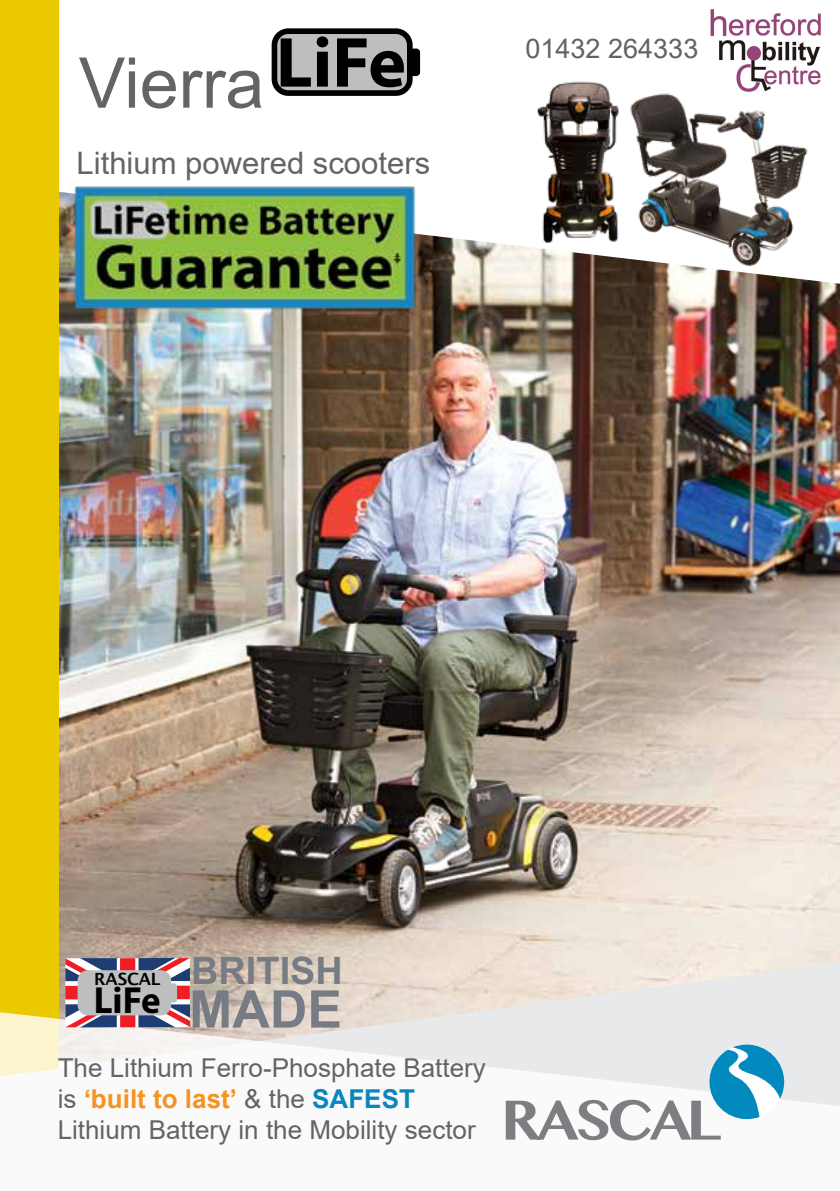
<style>
.page{position:relative;width:840px;height:1191px;background:#fff}
.page>*{position:absolute;margin:0;border:0;box-sizing:border-box;transform-origin:0 0}
.t1{font:70px "Arial";color:#636466}
.t2{font:700 52px "Arial";color:#777c84}
.t3{font:700 37.8px "Arial";color:#777c84}
.t4{font:700 37.8px "Myriad Pro";color:#000}
.t5{font:31px "Arial";color:#636466}
.t6{font:27px "Arial";color:#626366}
.t7{font:26px/31.2px "Arial";color:#636466}
.t8{font:600 16.8px "Lucida Sans";letter-spacing:-.015em;color:#000}
.s1{font-weight:700;color:#f79221}
.s2{font-weight:700;color:#0b85bd}
</style>
<div class="page">
<img style="left:58px;top:284px;width:781px;height:678px">
<svg style="left:58px;top:0;width:781px;height:284px"></svg>
<img style="left:623px;top:82px;width:199px;height:190px">
<div style="left:0;top:0;width:58px;height:1191px;background:#ebc900"></div>
<svg style="left:58px;top:962px;width:781px;height:48px;background:#e5dcd2"></svg>
<svg style="left:0;top:1010px;width:839px;height:181px"></svg>
<svg style="left:505px;top:1044px;width:278px;height:96px"></svg>
<svg style="left:65px;top:958px;width:73px;height:69px"></svg>
<div style="left:65px;top:985px;width:125px;height:14px;background:#ed1f24"></div>
<div style="left:120px;top:958px;width:15px;height:69px;background:#ed1f24"></div>
<svg style="left:65px;top:958px;width:52px;height:23px"></svg>
<svg style="left:65px;top:1004px;width:52px;height:23px"></svg>
<svg style="left:138px;top:958px;width:52px;height:69px"></svg>
<div style="left:79px;top:971px;width:91px;height:43px;background:#bcbec0;border-radius:9px"></div>
<div style="left:78px;top:970px;width:93px;height:45px;border:2px solid #bcbec0;border-radius:9px"></div>
<svg style="left:412px;top:47px;width:9px;height:31px"></svg>
<div style="left:274px;top:31px;width:135px;height:62px;background:#bcbec0;border-radius:14px"></div>
<div style="left:271px;top:28px;width:141px;height:68px;border:6px solid #000;border-radius:14px"></div>
<img style="left:58px;top:168px;width:379px;height:160px">
<img style="left:516px;top:73px;width:128px;height:188px">
<img style="left:708px;top:9px;width:111px;height:82px">
<h1 class="t1" style="left:79px;top:35px;width:328px">Vierra <sup>LiFe</sup></h1>
<p class="t6" style="left:525px;top:30px;width:174px">01432 264333</p>
<p class="t5" style="left:77px;top:142px;width:355px">Lithium powered scooters</p>
<p class="t8" style="left:94px;top:969px;width:68px">RASCAL</p>
<h3 class="t4" style="left:94px;top:975px;width:68px">LiFe</h3>
<h3 class="t3" style="left:191px;top:944px;width:153px">BRITISH</h3>
<h2 class="t2" style="left:189px;top:972px;width:154px">MADE</h2>
<p class="t7" style="left:58px;top:1051px;width:429px">The Lithium Ferro-Phosphate Battery is <span class="s1">‘built to last’</span> &amp; the <span class="s2">SAFEST<br></span>Lithium Battery in the Mobility sector</p>
</div>
